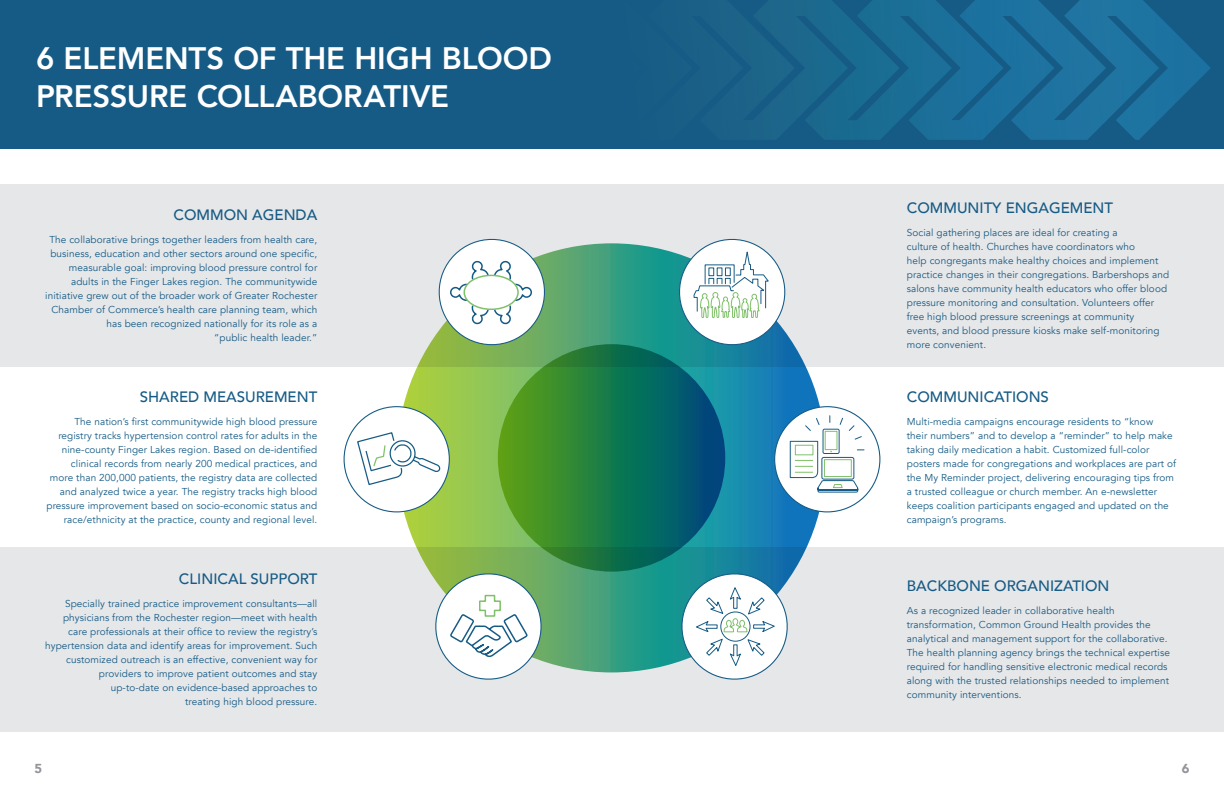
<style>
.page{position:relative;width:1224px;height:792px;background:#fff}
.page>*{position:absolute;margin:0;border:0;box-sizing:border-box;transform-origin:0 0}
.Head_1{font:800 31px/38px "Avenir";letter-spacing:-.005em;color:#fff}
.Subhead-1_Caps{font:500 15px "Avenir";color:#165b85}
.t1{font:900 13px "Avenir";color:#939598}
.Body{font:10px/14px "Avenir";letter-spacing:.01em;color:#165b85;text-align:right}
</style>
<div class="page">
<div style="left:0;top:0;width:1224px;height:148px;background:#165b85"></div>
<svg style="left:768px;top:0;width:442px;height:140px"></svg>
<div style="left:0;top:184px;width:1224px;height:182px;background:#e6e7e9"></div>
<div style="left:0;top:547px;width:1224px;height:184px;background:#e6e7e9"></div>
<svg style="left:397px;top:243px;width:429px;height:429px"></svg>
<div style="left:775px;top:407px;width:105px;height:105px;background:#fff;border-radius:50%"></div>
<div style="left:344px;top:407px;width:105px;height:105px;background:#fff;border-radius:50%"></div>
<svg style="left:433px;top:238px;width:118px;height:112px"></svg>
<div style="left:463px;top:275px;width:56px;height:35px;border:2px solid #7fc06a;border-radius:50%"></div>
<svg style="left:357px;top:431px;width:84px;height:54px"></svg>
<svg style="left:673px;top:238px;width:117px;height:121px"></svg>
<svg style="left:675px;top:567px;width:119px;height:113px"></svg>
<svg style="left:429px;top:567px;width:117px;height:113px"></svg>
<svg style="left:789px;top:416px;width:75px;height:77px"></svg>
<svg style="left:498px;top:344px;width:227px;height:228px"></svg>
<p class="Head_1" style="left:36px;top:39px;width:517px">6 ELEMENTS OF THE HIGH BLOOD<br>PRESSURE COLLABORATIVE</p>
<p class="Subhead-1_Caps" style="left:174px;top:202px;width:145px">COMMON AGENDA</p>
<p class="Body" style="left:45px;top:233px;width:274px">The collaborative brings together leaders from health care, business, education and other sectors around one specific, measurable goal: improving blood pressure control for adults in the Finger Lakes region. The communitywide initiative grew out of the broader work of Greater Rochester Chamber of Commerce’s health care planning team, which has been recognized nationally for its role as a<br>“public health leader.”</p>
<p class="Subhead-1_Caps" style="left:140px;top:384px;width:179px">SHARED MEASUREMENT</p>
<p class="Body" style="left:47px;top:415px;width:272px">The nation’s first communitywide high blood pressure registry tracks hypertension control rates for adults in the nine-county Finger Lakes region. Based on de-identified clinical records from nearly 200 medical practices, and more than 200,000 patients, the registry data are collected and analyzed twice a year. The registry tracks high blood pressure improvement based on socio-economic status and race/ethnicity at the practice, county and regional level.</p>
<p class="Subhead-1_Caps" style="left:179px;top:566px;width:140px">CLINICAL SUPPORT</p>
<p class="Body" style="left:45px;top:597px;width:274px">Specially trained practice improvement consultants—all physicians from the Rochester region—meet with health care professionals at their office to review the registry’s hypertension data and identify areas for improvement. Such customized outreach is an effective, convenient way for providers to improve patient outcomes and stay<br>up-to-date on evidence-based approaches to<br>treating high blood pressure.</p>
<p class="Subhead-1_Caps" style="left:907px;top:195px;width:208px">COMMUNITY ENGAGEMENT</p>
<p class="Body" style="left:907px;top:226px;width:264px;text-align:left">Social gathering places are ideal for creating a<br>culture of health. Churches have coordinators who<br>help congregants make healthy choices and implement practice changes in their congregations. Barbershops and salons have community health educators who offer blood pressure monitoring and consultation. Volunteers offer free high blood pressure screenings at community events, and blood pressure kiosks make self-monitoring more convenient.</p>
<p class="Subhead-1_Caps" style="left:907px;top:384px;width:144px">COMMUNICATIONS</p>
<p class="Body" style="left:907px;top:415px;width:271px;text-align:left">Multi-media campaigns encourage residents to “know their numbers” and to develop a “reminder” to help make taking daily medication a habit. Customized full-color posters made for congregations and workplaces are part of the My Reminder project, delivering encouraging tips from a trusted colleague or church member. An e-newsletter keeps coalition participants engaged and updated on the campaign’s programs.</p>
<p class="Subhead-1_Caps" style="left:907px;top:573px;width:204px">BACKBONE ORGANIZATION</p>
<p class="Body" style="left:907px;top:604px;width:265px;text-align:left">As a recognized leader in collaborative health transformation, Common Ground Health provides the analytical and management support for the collaborative.<br>The health planning agency brings the technical expertise required for handling sensitive electronic medical records along with the trusted relationships needed to implement community interventions.</p>
<h3 class="t1" style="left:35px;top:758px;width:9px">5</h3>
<h3 class="t1" style="left:1182px;top:758px;width:9px">6</h3>
</div>
